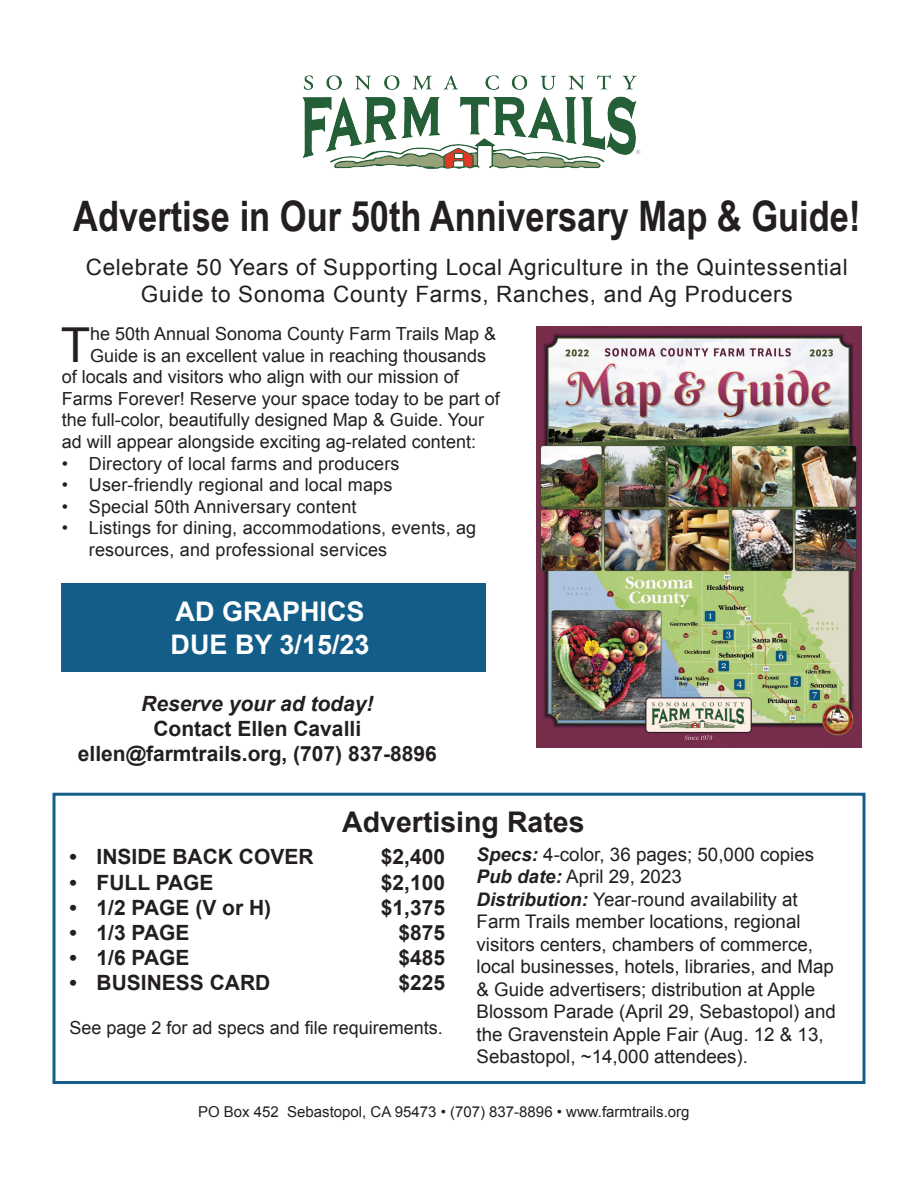
<style>
.page{position:relative;width:918px;height:1188px;background:#fff}
.page>*{position:absolute;margin:0;border:0;box-sizing:border-box;transform-origin:0 0}
.t1{font:48.15px "Arial";color:#231f20}
.t2{font:700 42px "Arial Narrow";color:#231f20}
.t3{font:700 28.5px "Arial";color:#231f20}
.t4{font:700 27px "Arial";color:#fff}
.t5{font:22.5px/27px "Arial";letter-spacing:.03em;color:#231f20;text-align:center}
.t6{font:700 21px "Arial";color:#231f20}
.t7{font:italic 700 21px "Arial";color:#231f20}
.t8{font:18.75px/22.5px "Arial";color:#231f20}
.t9{font:18px/21.6px "Arial";color:#231f20}
.t10{font:15px "Arial";color:#231f20}
.s1{font-weight:700;font-style:italic}
</style>
<div class="page">
<div style="left:62px;top:583px;width:424px;height:89px;background:#135e89"></div>
<div style="left:52px;top:793px;width:814px;height:291px;border:3px solid #135e89"></div>
<img style="left:302px;top:75px;width:339px;height:94px">
<img style="left:537px;top:327px;width:325px;height:420px">
<p class="t2" style="left:73px;top:185px;width:789px">Advertise in Our 50th Anniversary Map &amp; Guide!</p>
<p class="t5" style="left:86px;top:253px;width:764px">Celebrate 50 Years of Supporting Local Agriculture in the Quintessential<br>Guide to Sonoma County Farms, Ranches, and Ag Producers</p>
<p class="t1" style="left:61px;top:313px;width:31px">T</p>
<p class="t9" style="left:90px;top:323px;width:408px">he 50th Annual Sonoma County Farm Trails Map &amp;</p>
<p class="t9" style="left:90px;top:345px;width:398px">Guide is an excellent value in reaching thousands</p>
<p class="t9" style="left:62px;top:366px;width:399px">of locals and visitors who align with our mission of</p>
<p class="t9" style="left:62px;top:388px;width:440px">Farms Forever! Reserve your space today to be part of</p>
<p class="t9" style="left:62px;top:409px;width:424px">the full-color, beautifully designed Map &amp; Guide. Your</p>
<p class="t9" style="left:62px;top:431px;width:416px">ad will appear alongside exciting ag-related content:</p>
<p class="t9" style="left:62px;top:453px;width:339px">• Directory of local farms and producers</p>
<p class="t9" style="left:62px;top:474px;width:332px">• User-friendly regional and local maps</p>
<p class="t9" style="left:62px;top:496px;width:296px">• Special 50th Anniversary content</p>
<p class="t9" style="left:89px;top:517px;width:389px;text-indent:-27px">• Listings for dining, accommodations, events, ag resources, and professional services</p>
<p class="t4" style="left:176px;top:594px;width:191px">AD GRAPHICS</p>
<p class="t4" style="left:171px;top:626px;width:201px">DUE BY 3/15/23</p>
<p class="t7" style="left:141px;top:690px;width:234px">Reserve your ad today!</p>
<p class="t6" style="left:153px;top:715px;width:209px">Contact Ellen Cavalli</p>
<p class="t6" style="left:78px;top:740px;width:360px">ellen@farmtrails.org, (707) 837-8896</p>
<p class="t3" style="left:342px;top:803px;width:244px">Advertising Rates</p>
<p class="t6" style="left:70px;top:843px;width:246px">• INSIDE BACK COVER</p>
<p class="t6" style="left:381px;top:843px;width:66px">$2,400</p>
<p class="t6" style="left:70px;top:868px;width:146px">• FULL PAGE</p>
<p class="t6" style="left:381px;top:868px;width:66px">$2,100</p>
<p class="t6" style="left:70px;top:894px;width:203px">• 1/2 PAGE (V or H)</p>
<p class="t6" style="left:381px;top:894px;width:66px">$1,375</p>
<p class="t6" style="left:70px;top:919px;width:121px">• 1/3 PAGE</p>
<p class="t6" style="left:398px;top:919px;width:48px">$875</p>
<p class="t6" style="left:70px;top:944px;width:121px">• 1/6 PAGE</p>
<p class="t6" style="left:398px;top:944px;width:48px">$485</p>
<p class="t6" style="left:70px;top:969px;width:202px">• BUSINESS CARD</p>
<p class="t6" style="left:398px;top:969px;width:48px">$225</p>
<p class="t9" style="left:70px;top:1017px;width:375px">See page 2 for ad specs and file requirements.</p>
<p class="t8" style="left:477px;top:843px;width:339px"><span class="s1">Specs:</span> 4-color, 36 pages; 50,000 copies</p>
<p class="t8" style="left:477px;top:865px;width:207px"><span class="s1">Pub date:</span> April 29, 2023</p>
<p class="t8" style="left:477px;top:888px;width:361px"><span class="s1">Distribution:</span> Year-round availability at Farm Trails member locations, regional visitors centers, chambers of commerce, local businesses, hotels, libraries, and Map &amp; Guide advertisers; distribution at Apple Blossom Parade (April 29, Sebastopol) and the Gravenstein Apple Fair (Aug. 12 &amp; 13, Sebastopol, ~14,000 attendees).</p>
<p class="t10" style="left:198px;top:1101px;width:493px">PO Box 452 Sebastopol, CA 95473 • (707) 837-8896 • www.farmtrails.org</p>
</div>
